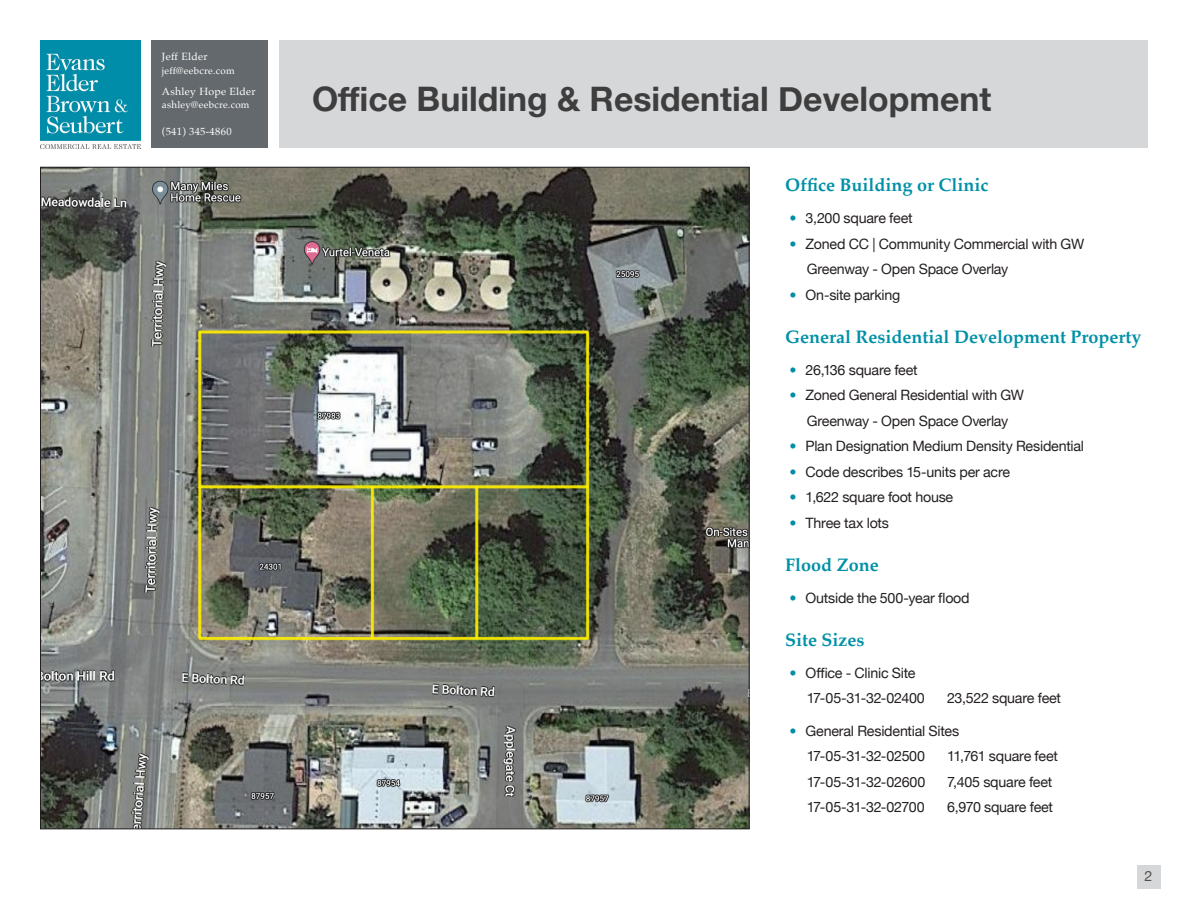
<style>
.page{position:relative;width:1188px;height:918px;background:#fff}
.page>*{position:absolute;margin:0;border:0;box-sizing:border-box;transform-origin:0 0}
.Page_Header{font:700 33.75px "Helvetica Neue";color:#3e3e3f}
.t1{font:700 18px "Palatino";color:#0090a7}
.Bullet_Points{font:14.25px "Helvetica Neue";letter-spacing:-.015em;color:#231f20}
.t2{font:14.25px "Helvetica Neue";color:#534f49}
.t3{font:10.5px "Palatino";letter-spacing:.03em;color:#fff}
.t4{font:9.75px "Palatino";letter-spacing:.03em;color:#fff}
.s1{font-family:"Avenir";font-weight:500;color:#008da8}
</style>
<div class="page">
<div style="left:1137px;top:865px;width:23px;height:24px;background:#d6d7d9"></div>
<div style="left:151px;top:40px;width:117px;height:108px;background:#64696d"></div>
<div style="left:279px;top:40px;width:869px;height:108px;background:#d6d7d9"></div>
<img style="left:40px;top:41px;width:101px;height:108px">
<img style="left:42px;top:169px;width:705px;height:658px">
<p class="t3" style="left:162px;top:48px;width:47px">Jeff Elder</p>
<p class="t4" style="left:162px;top:62px;width:74px">jeff@eebcre.com</p>
<p class="t3" style="left:162px;top:82px;width:95px">Ashley Hope Elder</p>
<p class="t4" style="left:162px;top:97px;width:89px">ashley@eebcre.com</p>
<p class="t3" style="left:162px;top:123px;width:71px">(541) 345-4860</p>
<p class="Page_Header" style="left:312px;top:72px;width:681px">Office Building &amp; Residential Development</p>
<p class="t1" style="left:785px;top:170px;width:205px">Office Building or Clinic</p>
<p class="Bullet_Points" style="left:789px;top:208px;width:125px"><span class="s1">•</span> 3,200 square feet</p>
<p class="Bullet_Points" style="left:789px;top:233px;width:296px"><span class="s1">•</span> Zoned CC | Community Commercial with GW</p>
<p class="Bullet_Points" style="left:807px;top:259px;width:203px">Greenway - Open Space Overlay</p>
<p class="Bullet_Points" style="left:789px;top:284px;width:112px"><span class="s1">•</span> On-site parking</p>
<p class="t1" style="left:785px;top:321px;width:358px">General Residential Development Property</p>
<p class="Bullet_Points" style="left:789px;top:359px;width:130px"><span class="s1">•</span> 26,136 square feet</p>
<p class="Bullet_Points" style="left:789px;top:385px;width:236px"><span class="s1">•</span> Zoned General Residential with GW</p>
<p class="Bullet_Points" style="left:807px;top:410px;width:203px">Greenway - Open Space Overlay</p>
<p class="Bullet_Points" style="left:789px;top:436px;width:296px"><span class="s1">•</span> Plan Designation Medium Density Residential</p>
<p class="Bullet_Points" style="left:789px;top:461px;width:222px"><span class="s1">•</span> Code describes 15-units per acre</p>
<p class="Bullet_Points" style="left:789px;top:487px;width:165px"><span class="s1">•</span> 1,622 square foot house</p>
<p class="Bullet_Points" style="left:789px;top:512px;width:101px"><span class="s1">•</span> Three tax lots</p>
<p class="t1" style="left:785px;top:549px;width:95px">Flood Zone</p>
<p class="Bullet_Points" style="left:789px;top:587px;width:182px"><span class="s1">•</span> Outside the 500-year flood</p>
<p class="t1" style="left:785px;top:624px;width:81px">Site Sizes</p>
<p class="Bullet_Points" style="left:789px;top:662px;width:128px"><span class="s1">•</span> Office - Clinic Site</p>
<p class="Bullet_Points" style="left:807px;top:688px;width:120px">17-05-31-32-02400</p>
<p class="Bullet_Points" style="left:947px;top:688px;width:115px">23,522 square feet</p>
<p class="Bullet_Points" style="left:789px;top:720px;width:171px"><span class="s1">•</span> General Residential Sites</p>
<p class="Bullet_Points" style="left:807px;top:746px;width:120px">17-05-31-32-02500</p>
<p class="Bullet_Points" style="left:947px;top:746px;width:112px">11,761 square feet</p>
<p class="Bullet_Points" style="left:807px;top:771px;width:120px">17-05-31-32-02600</p>
<p class="Bullet_Points" style="left:947px;top:771px;width:107px">7,405 square feet</p>
<p class="Bullet_Points" style="left:807px;top:797px;width:119px">17-05-31-32-02700</p>
<p class="Bullet_Points" style="left:947px;top:797px;width:107px">6,970 square feet</p>
<p class="t2" style="left:1145px;top:865px;width:9px">2</p>
</div>
